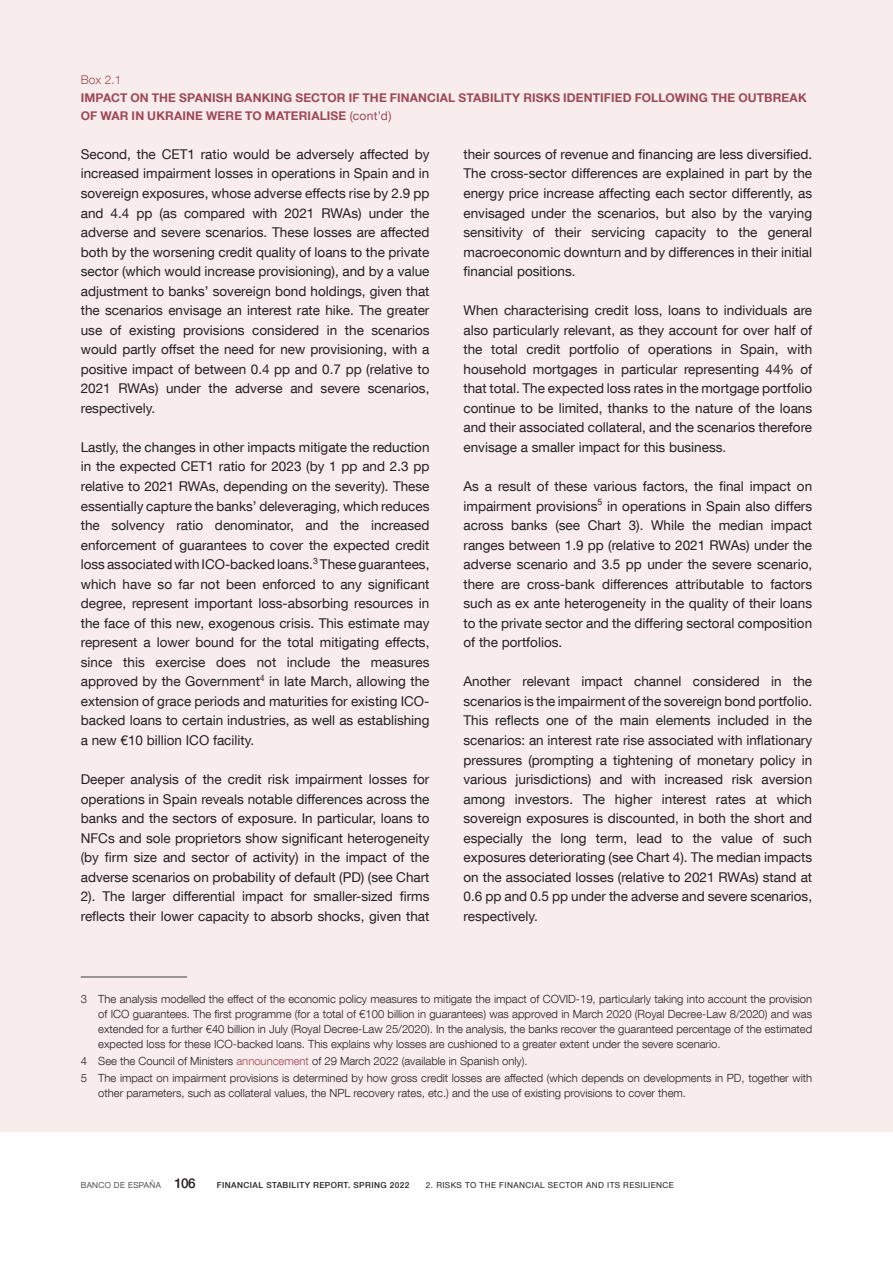
<style>
.page{position:relative;width:893px;height:1263px;background:#fff}
.page>*{position:absolute;margin:0;border:0;box-sizing:border-box;transform-origin:0 0}
.Recuadro_texto{font:13.5px/19.5px "Bd E Neue Helvetica";color:#231f20;text-align:justify}
.t1{font:700 12px/18px "Bd E Neue Helvetica";letter-spacing:.015em;color:#9d4855}
.t2{font:300 12px "Bd E Neue Helvetica";letter-spacing:.005em;color:#9d4855}
.Recuadro_citas_1{font:300 11.25px/15px "Bd E Neue Helvetica";color:#231f20;text-align:justify}
.t3{font:8.25px "Bd E Neue Helvetica";letter-spacing:.05em;color:#231f20}
.t4{font:500 8.25px "Bd E Neue Helvetica";letter-spacing:.05em;color:#231f20}
.t5{font:300 8.25px "Bd E Neue Helvetica";letter-spacing:.05em;color:#231f20}
.s1{font-weight:400}
.s2{color:#9d4855}
.s3{font-weight:500;font-size:13.5px}
</style>
<div class="page">
<div style="left:0;top:0;width:893px;height:1131px;background:#f9eced"></div>
<hr style="left:81px;top:976px;width:106px;height:1px;background:#3e3e3f">
<p class="t2" style="left:81px;top:72px;width:72px">Recuadro ?.?</p>
<p class="t1" style="left:81px;top:88px;width:121px">TÍTULO RECUADRO</p>
<p class="t2" style="left:81px;top:72px;width:42px">Box 2.1</p>
<p class="t1" style="left:81px;top:88px;width:727px">IMPACT ON THE SPANISH BANKING SECTOR IF THE FINANCIAL STABILITY RISKS IDENTIFIED FOLLOWING THE OUTBREAK<br>OF WAR IN UKRAINE WERE TO MATERIALISE <span class="s1">(cont’d)</span></p>
<p class="Recuadro_texto" style="left:81px;top:144px;width:350px">Second, the CET1 ratio would be adversely affected by increased impairment losses in operations in Spain and in sovereign exposures, whose adverse effects rise by 2.9 pp and 4.4 pp (as compared with 2021 RWAs) under the adverse and severe scenarios. These losses are affected both by the worsening credit quality of loans to the private sector (which would increase provisioning), and by a value adjustment to banks’ sovereign bond holdings, given that the scenarios envisage an interest rate hike. The greater use of existing provisions considered in the scenarios would partly offset the need for new provisioning, with a positive impact of between 0.4 pp and 0.7 pp (relative to 2021 RWAs) under the adverse and severe scenarios, respectively.</p>
<p class="Recuadro_texto" style="left:81px;top:437px;width:350px">Lastly, the changes in other impacts mitigate the reduction in the expected CET1 ratio for 2023 (by 1 pp and 2.3 pp relative to 2021 RWAs, depending on the severity). These essentially capture the banks’ deleveraging, which reduces the solvency ratio denominator, and the increased enforcement of guarantees to cover the expected credit loss associated with ICO-backed loans.<sup>3</sup> These guarantees, which have so far not been enforced to any significant degree, represent important loss-absorbing resources in the face of this new, exogenous crisis. This estimate may represent a lower bound for the total mitigating effects, since this exercise does not include the measures approved by the Government<sup>4</sup> in late March, allowing the extension of grace periods and maturities for existing ICO&shy;backed loans to certain industries, as well as establishing a new €10 billion ICO facility.</p>
<p class="Recuadro_texto" style="left:81px;top:769px;width:350px">Deeper analysis of the credit risk impairment losses for operations in Spain reveals notable differences across the banks and the sectors of exposure. In particular, loans to NFCs and sole proprietors show significant heterogeneity (by firm size and sector of activity) in the impact of the adverse scenarios on probability of default (PD) (see Chart 2). The larger differential impact for smaller-sized firms reflects their lower capacity to absorb shocks, given that</p>
<p class="Recuadro_texto" style="left:463px;top:144px;width:350px">their sources of revenue and financing are less diversified.<br>The cross-sector differences are explained in part by the energy price increase affecting each sector differently, as envisaged under the scenarios, but also by the varying sensitivity of their servicing capacity to the general macroeconomic downturn and by differences in their initial financial positions.</p>
<p class="Recuadro_texto" style="left:463px;top:300px;width:350px">When characterising credit loss, loans to individuals are also particularly relevant, as they account for over half of the total credit portfolio of operations in Spain, with household mortgages in particular representing 44% of that total. The expected loss rates in the mortgage portfolio continue to be limited, thanks to the nature of the loans and their associated collateral, and the scenarios therefore envisage a smaller impact for this business.</p>
<p class="Recuadro_texto" style="left:463px;top:476px;width:350px">As a result of these various factors, the final impact on impairment provisions<sup>5</sup> in operations in Spain also differs across banks (see Chart 3). While the median impact ranges between 1.9 pp (relative to 2021 RWAs) under the adverse scenario and 3.5 pp under the severe scenario, there are cross-bank differences attributable to factors such as ex ante heterogeneity in the quality of their loans to the private sector and the differing sectoral composition of the portfolios.</p>
<p class="Recuadro_texto" style="left:463px;top:671px;width:350px">Another relevant impact channel considered in the scenarios is the impairment of the sovereign bond portfolio.<br>This reflects one of the main elements included in the scenarios: an interest rate rise associated with inflationary pressures (prompting a tightening of monetary policy in various jurisdictions) and with increased risk aversion among investors. The higher interest rates at which sovereign exposures is discounted, in both the short and especially the long term, lead to the value of such exposures deteriorating (see Chart 4). The median impacts on the associated losses (relative to 2021 RWAs) stand at 0.6 pp and 0.5 pp under the adverse and severe scenarios, respectively.</p>
<p class="Recuadro_citas_1" style="left:98px;top:991px;width:715px;text-indent:-18px">3 The analysis modelled the effect of the economic policy measures to mitigate the impact of COVID-19, particularly taking into account the provision of ICO guarantees. The first programme (for a total of €100 billion in guarantees) was approved in March 2020 (Royal Decree-Law 8/2020) and was extended for a further €40 billion in July (Royal Decree-Law 25/2020). In the analysis, the banks recover the guaranteed percentage of the estimated expected loss for these ICO-backed loans. This explains why losses are cushioned to a greater extent under the severe scenario.</p>
<p class="Recuadro_citas_1" style="left:81px;top:1053px;width:448px">4 See the Council of Ministers <span class="s2">announcement</span> of 29 March 2022 (available in Spanish only).</p>
<p class="Recuadro_citas_1" style="left:98px;top:1070px;width:715px;text-indent:-18px">5 The impact on impairment provisions is determined by how gross credit losses are affected (which depends on developments in PD, together with other parameters, such as collateral values, the NPL recovery rates, etc.) and the use of existing provisions to cover them.</p>
<p class="t5" style="left:81px;top:1180px;width:116px">BANCO DE ESPAÑA <span class="s3">106</span></p>
<p class="t4" style="left:217px;top:1180px;width:194px">FINANCIAL STABILITY REPORT. SPRING 2022</p>
<p class="t3" style="left:426px;top:1180px;width:249px">2. RISKS TO THE FINANCIAL SECTOR AND ITS RESILIENCE</p>
</div>
